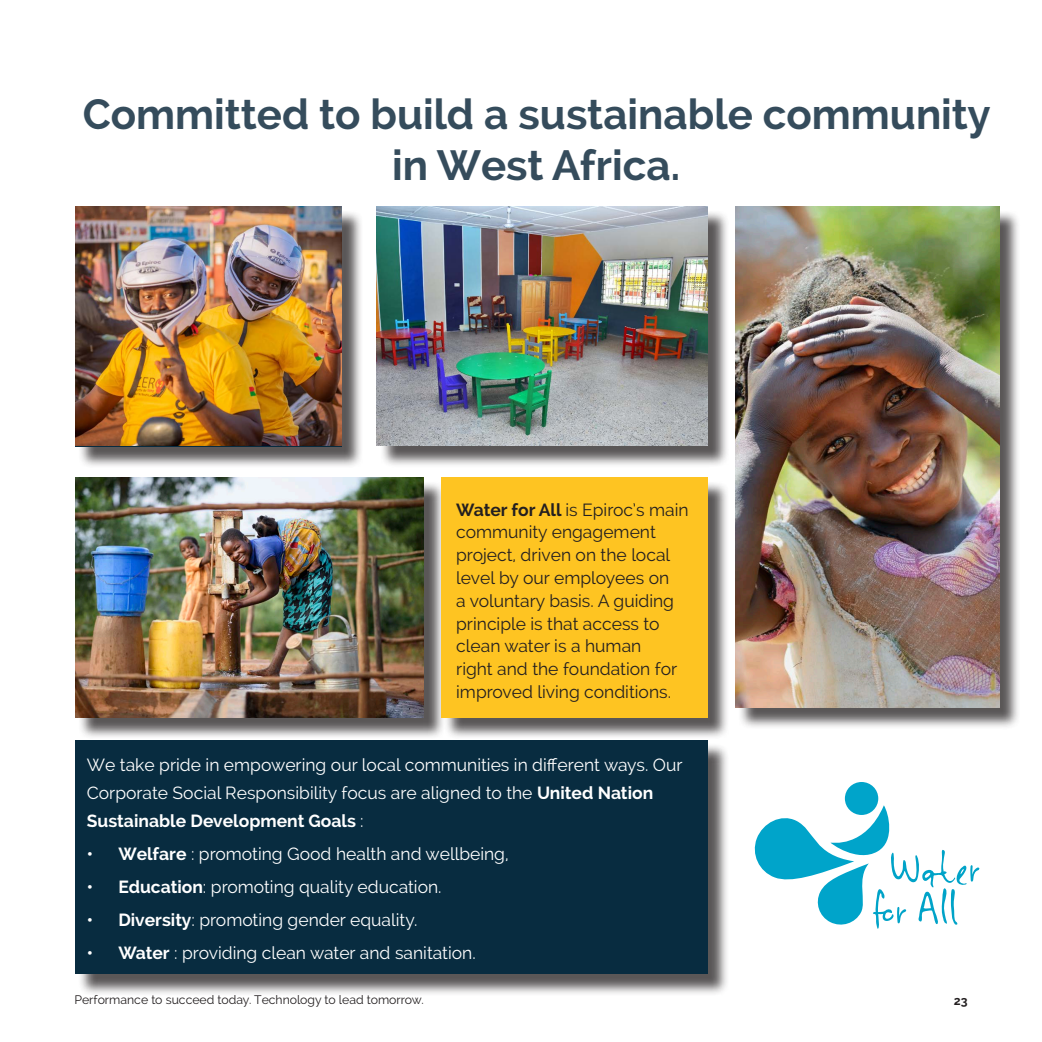
<style>
.page{position:relative;width:1042px;height:1042px;background:#fff}
.page>*{position:absolute;margin:0;border:0;box-sizing:border-box;transform-origin:0 0}
.heading_1{font:700 42px/50.4px "Raleway";color:#354c5c;text-align:center}
.t1{font:17.5px/28px "Raleway";color:#fff}
.t2{font:17.5px/22.8px "Raleway";color:#231f20}
.t3{font:12.25px "Raleway";color:#231f20}
.t4{font:700 12.25px "Raleway";color:#231f20}
.s1{font-weight:700}
</style>
<div class="page">
<div style="left:78px;top:209px;width:285px;height:259px;background:#231f20;opacity:.75"></div>
<img style="left:75px;top:207px;width:266px;height:238px">
<div style="left:379px;top:209px;width:350px;height:259px;background:#231f20;opacity:.75"></div>
<img style="left:377px;top:207px;width:330px;height:239px">
<div style="left:738px;top:209px;width:283px;height:521px;background:#231f20;opacity:.75"></div>
<img style="left:735px;top:207px;width:264px;height:501px">
<div style="left:78px;top:480px;width:368px;height:259px;background:#231f20;opacity:.75"></div>
<img style="left:75px;top:478px;width:349px;height:240px">
<div style="left:845px;top:782px;width:33px;height:33px;background:#00a4ca;border-radius:50%"></div>
<svg style="left:755px;top:805px;width:224px;height:124px"></svg>
<div style="left:78px;top:743px;width:651px;height:252px;background:#231f20;opacity:.75"></div>
<div style="left:75px;top:740px;width:632px;height:234px;background:#082c40"></div>
<div style="left:444px;top:480px;width:285px;height:259px;background:#231f20;opacity:.75"></div>
<div style="left:441px;top:478px;width:266px;height:240px;background:#fec422"></div>
<p class="heading_1" style="left:83px;top:90px;width:909px">Committed to build a sustainable community in West Africa.</p>
<p class="t2" style="left:456px;top:498px;width:234px"><span class="s1">Water for All</span> is Epiroc’s main community engagement project, driven on the local level by our employees on<br>a voluntary basis. A guiding principle is that access to clean water is a human<br>right and the foundation for improved living conditions.</p>
<p class="t1" style="left:87px;top:750px;width:597px">We take pride in empowering our local communities in different ways. Our<br>Corporate Social Responsibility focus are aligned to the <span class="s1">United Nation<br>Sustainable Development Goals</span> :</p>
<p class="t1" style="left:87px;top:839px;width:423px"><span class="s1">• Welfare</span> : promoting Good health and wellbeing,</p>
<p class="t1" style="left:87px;top:872px;width:356px"><span class="s1">• Education</span>: promoting quality education.</p>
<p class="t1" style="left:87px;top:905px;width:332px"><span class="s1">• Diversity</span>: promoting gender equality.</p>
<p class="t1" style="left:87px;top:938px;width:390px"><span class="s1">• Water</span> : providing clean water and sanitation.</p>
<p class="t3" style="left:74px;top:992px;width:351px">Performance to succeed today. Technology to lead tomorrow.</p>
<p class="t4" style="left:954px;top:993px;width:15px">23</p>
</div>
